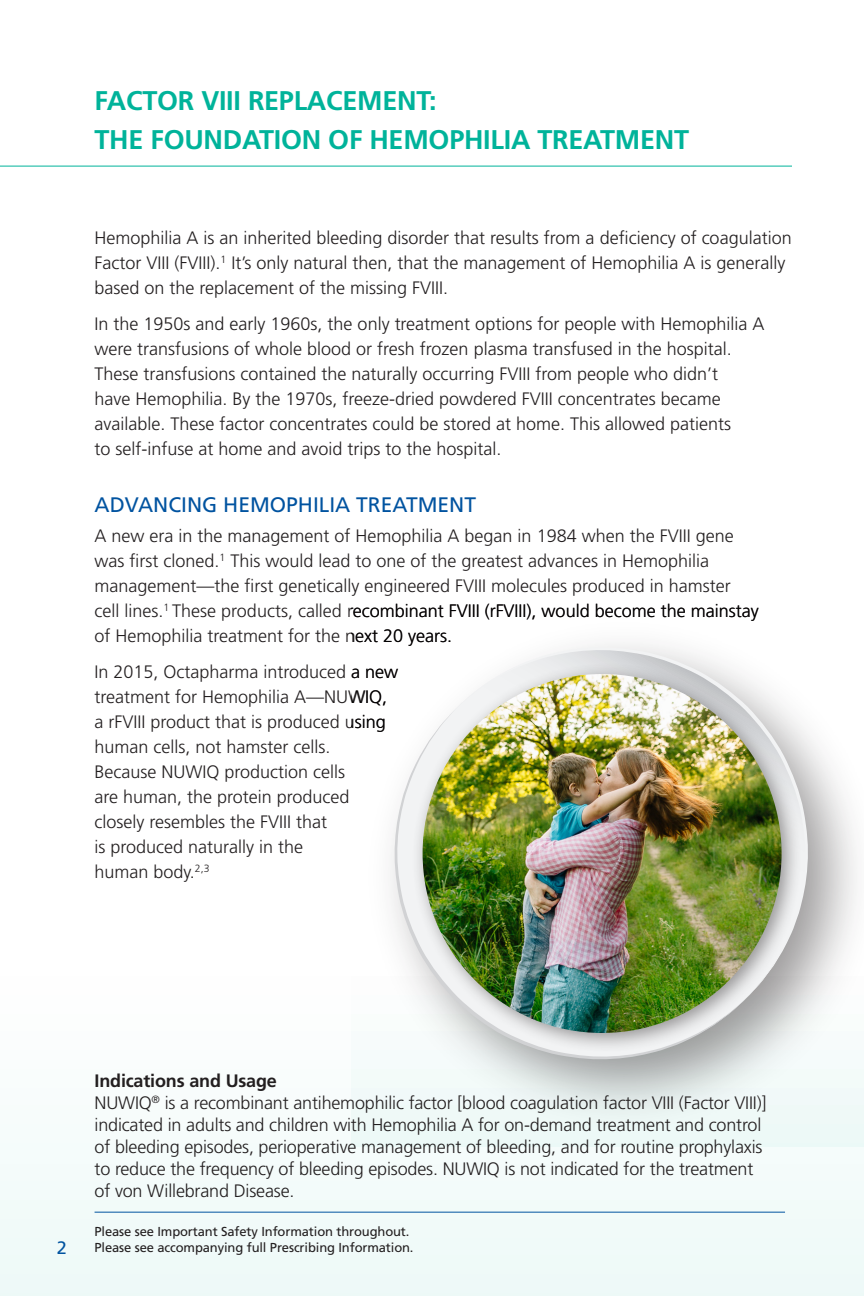
<style>
.page{position:relative;width:864px;height:1296px;background:#fff}
.page>*{position:absolute;margin:0;border:0;box-sizing:border-box;transform-origin:0 0}
.Top_Page_Headline{font:700 27px "Frutiger LT Std";letter-spacing:-.01em;color:#00b39a}
.Subhead-Middle{font:21px "Frutiger LT Std";color:#0153a0}
.Body_Copy{font:300 18px/25px "Frutiger LT Std";color:#231f20}
.Body_Copy-2{font:700 18px "Frutiger LT Std";letter-spacing:-.01em;color:#231f20}
.t1{font:18px "Frutiger LT Std";color:#0153a0}
.Body_Copy-3{font:13px "Frutiger LT Std";letter-spacing:-.01em;color:#231f20}
</style>
<div class="page">
<hr style="left:0;top:166px;width:792px;height:1px;background:#00b39a">
<div style="left:0;top:860px;width:864px;height:436px;background:#f3fbfa"></div>
<hr style="left:95px;top:1212px;width:690px;height:1px;background:#0153a0">
<svg style="left:394px;top:755px;width:353px;height:305px"></svg>
<svg style="left:506px;top:646px;width:303px;height:352px"></svg>
<div style="left:411px;top:662px;width:391px;height:392px;background:#231f20;opacity:.45"></div>
<img style="left:423px;top:674px;width:359px;height:359px;border-radius:179px">
<p class="Top_Page_Headline" style="left:95px;top:85px;width:344px">FACTOR VIII REPLACEMENT:</p>
<p class="Top_Page_Headline" style="left:95px;top:124px;width:596px">THE FOUNDATION OF HEMOPHILIA TREATMENT</p>
<p class="Body_Copy" style="left:95px;top:225px;width:699px">Hemophilia A is an inherited bleeding disorder that results from a deficiency of coagulation<br>Factor VIII (FVIII).<sup>1</sup> It’s only natural then, that the management of Hemophilia A is generally based on the replacement of the missing FVIII.</p>
<p class="Body_Copy" style="left:95px;top:311px;width:671px">In the 1950s and early 1960s, the only treatment options for people with Hemophilia A were transfusions of whole blood or fresh frozen plasma transfused in the hospital.<br>These transfusions contained the naturally occurring FVIII from people who didn’t<br>have Hemophilia. By the 1970s, freeze-dried powdered FVIII concentrates became available. These factor concentrates could be stored at home. This allowed patients<br>to self-infuse at home and avoid trips to the hospital.</p>
<p class="Subhead-Middle" style="left:95px;top:492px;width:383px">ADVANCING HEMOPHILIA TREATMENT</p>
<p class="Body_Copy" style="left:95px;top:523px;width:666px">A new era in the management of Hemophilia A began in 1984 when the FVIII gene was first cloned.<sup>1</sup> This would lead to one of the greatest advances in Hemophilia management—the first genetically engineered FVIII molecules produced in hamster cell lines.<sup>1</sup> These products, called recombinant FVIII (rFVIII), would become the mainstay of Hemophilia treatment for the next 20 years.</p>
<p class="Body_Copy" style="left:95px;top:659px;width:305px">In 2015, Octapharma introduced a new treatment for Hemophilia A—NUWIQ, a rFVIII product that is produced using human cells, not hamster cells.<br>Because NUWIQ production cells<br>are human, the protein produced closely resembles the FVIII that<br>is produced naturally in the<br>human body.<sup>2,3</sup></p>
<p class="t1" style="left:57px;top:1237px;width:12px">2</p>
<p class="Body_Copy-2" style="left:95px;top:1070px;width:184px">Indications and Usage</p>
<p class="Body_Copy" style="left:95px;top:1092px;width:673px;line-height:22px">NUWIQ<sup>®</sup> is a recombinant antihemophilic factor [blood coagulation factor VIII (Factor VIII)] indicated in adults and children with Hemophilia A for on-demand treatment and control of bleeding episodes, perioperative management of bleeding, and for routine prophylaxis to reduce the frequency of bleeding episodes. NUWIQ is not indicated for the treatment of von Willebrand Disease.</p>
<p class="Body_Copy-3" style="left:95px;top:1224px;width:316px">Please see Important Safety Information throughout.</p>
<p class="Body_Copy-3" style="left:95px;top:1240px;width:321px">Please see accompanying full Prescribing Information.</p>
</div>
